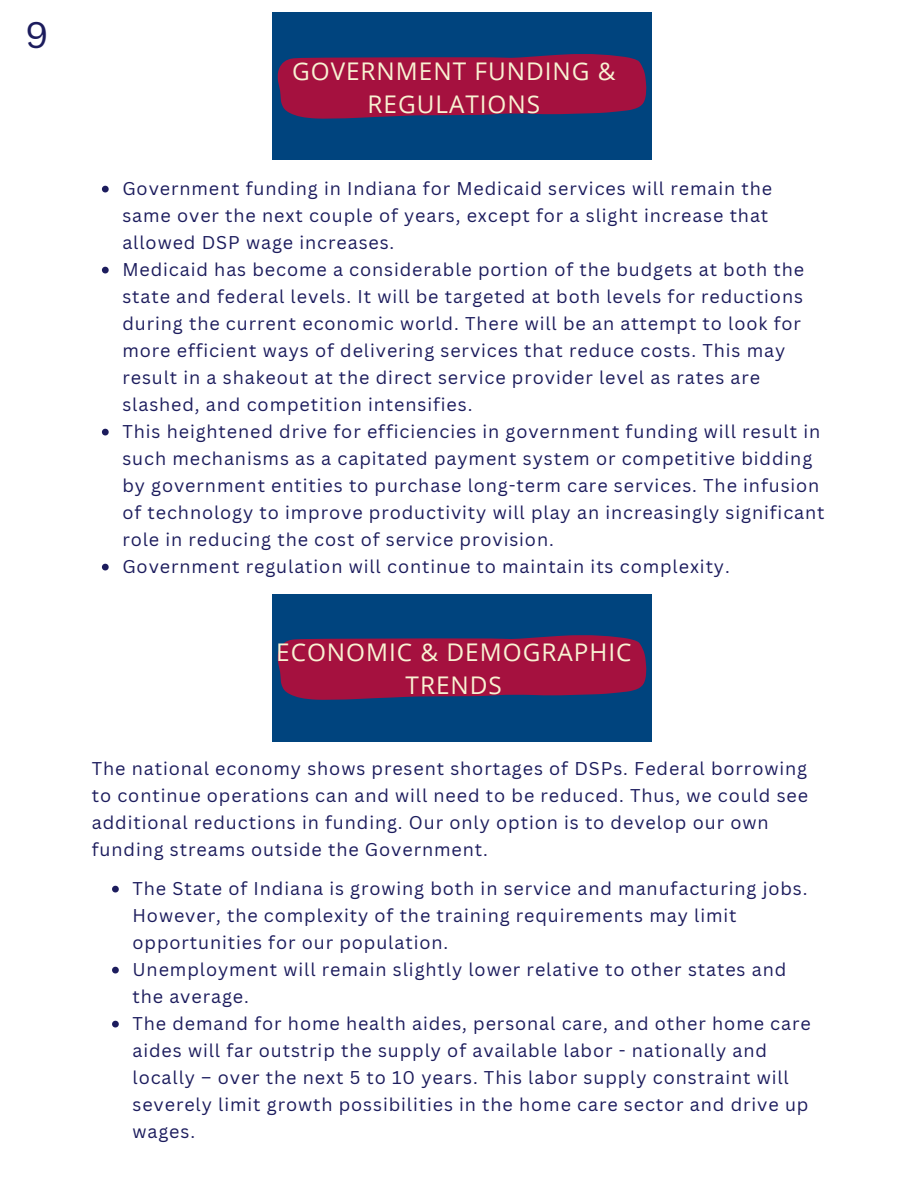
<style>
.page{position:relative;width:918px;height:1188px;background:#fff}
.page>*{position:absolute;margin:0;border:0;box-sizing:border-box;transform-origin:0 0}
.t1{font:36px "Canva Sans";color:#1c1c5d}
.t2{font:24.3px/33.5px "Open Sans";letter-spacing:.04em;color:#f8f2d3;text-align:center}
.t3{font:18px/27px "Canva Sans";letter-spacing:.05em;color:#1c1c5d}
</style>
<div class="page">
<div style="left:272px;top:13px;width:379px;height:147px;background:#00447e"></div>
<svg style="left:278px;top:54px;width:368px;height:65px;background:#901746"></svg>
<svg style="left:102px;top:186px;width:7px;height:6px"></svg>
<svg style="left:102px;top:267px;width:7px;height:6px"></svg>
<svg style="left:102px;top:429px;width:7px;height:6px"></svg>
<svg style="left:102px;top:564px;width:7px;height:6px"></svg>
<div style="left:272px;top:594px;width:379px;height:147px;background:#00447e"></div>
<svg style="left:278px;top:635px;width:368px;height:65px;background:#901746"></svg>
<svg style="left:112px;top:886px;width:7px;height:6px"></svg>
<svg style="left:112px;top:967px;width:7px;height:6px"></svg>
<svg style="left:112px;top:1021px;width:7px;height:6px"></svg>
<h1 class="t1" style="left:25px;top:10px;width:25px">9</h1>
<h2 class="t2" style="left:292px;top:53px;width:325px">GOVERNMENT FUNDING &amp;<br>REGULATIONS</h2>
<p class="t3" style="left:122px;top:174px;width:704px">Government funding in Indiana for Medicaid services will remain the same over the next couple of years, except for a slight increase that allowed DSP wage increases.<br>Medicaid has become a considerable portion of the budgets at both the state and federal levels. It will be targeted at both levels for reductions during the current economic world. There will be an attempt to look for more efficient ways of delivering services that reduce costs. This may result in a shakeout at the direct service provider level as rates are slashed, and competition intensifies.<br>This heightened drive for efficiencies in government funding will result in such mechanisms as a capitated payment system or competitive bidding by government entities to purchase long-term care services. The infusion of technology to improve productivity will play an increasingly significant role in reducing the cost of service provision.<br>Government regulation will continue to maintain its complexity.</p>
<h2 class="t2" style="left:276px;top:635px;width:357px">ECONOMIC &amp; DEMOGRAPHIC<br>TRENDS</h2>
<p class="t3" style="left:92px;top:755px;width:718px">The national economy shows present shortages of DSPs. Federal borrowing to continue operations can and will need to be reduced. Thus, we could see additional reductions in funding. Our only option is to develop our own funding streams outside the Government.</p>
<p class="t3" style="left:133px;top:874px;width:680px">The State of Indiana is growing both in service and manufacturing jobs.<br>However, the complexity of the training requirements may limit opportunities for our population.<br>Unemployment will remain slightly lower relative to other states and the average.<br>The demand for home health aides, personal care, and other home care aides will far outstrip the supply of available labor - nationally and locally – over the next 5 to 10 years. This labor supply constraint will severely limit growth possibilities in the home care sector and drive up wages.</p>
</div>
